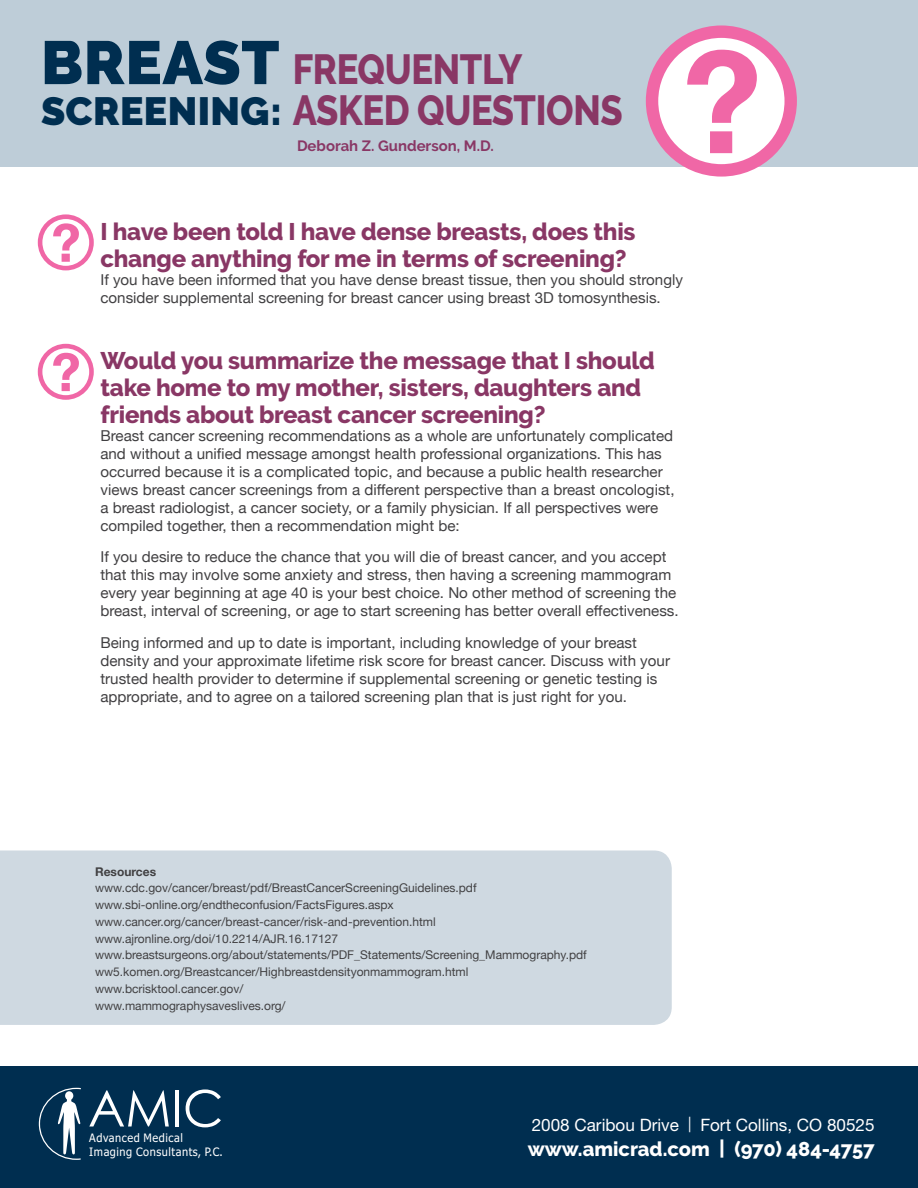
<style>
.page{position:relative;width:918px;height:1188px;background:#fff}
.page>*{position:absolute;margin:0;border:0;box-sizing:border-box;transform-origin:0 0}
.t1{font:700 141.6px "Helvetica Neue";color:#f067a6}
.t2{font:900 60.9px "Raleway";letter-spacing:.01em;color:#002e50}
.t3{font:700 52.5px "Helvetica Neue";color:#f067a6}
.t4{font:800 42px/40.5px "Raleway";letter-spacing:-.01em;color:#893765;scale:.86 1}
.t5{font:800 24px/27px "Raleway";letter-spacing:-.01em;color:#893765}
.t6{font:800 20.1px "Raleway";color:#fff}
.t7{font:17.1px "Helvetica Neue LT Std";color:#fff}
.t8{font:15px/18px "Helvetica Neue";color:#414042}
.t9{font:700 14.85px "Raleway";color:#893765}
.t10{font:12px/16.8px "Helvetica Neue";color:#414042}
.t11{font:700 12px "Helvetica Neue";color:#414042}
.t12{font:11.7px/14px "Tahoma";letter-spacing:.05em;color:#fff;scale:.94 1}
.s1{font-weight:900;font-size:39.3px;color:#002e50}
.s2{font-family:"Raleway"}
</style>
<div class="page">
<div style="left:0;top:850px;width:672px;height:175px;background:#cfd9e1"></div>
<div style="left:0;top:0;width:918px;height:166px;background:#becdd8"></div>
<div style="left:0;top:1066px;width:918px;height:122px;background:#002e50"></div>
<svg style="left:89px;top:1090px;width:80px;height:37px"></svg>
<hr style="left:175px;top:1090px;width:4px;height:37px;background:#fff">
<svg style="left:186px;top:1089px;width:35px;height:38px"></svg>
<svg style="left:39px;top:1088px;width:42px;height:72px"></svg>
<div style="left:652px;top:32px;width:139px;height:138px;background:#fff;border-radius:50%"></div>
<div style="left:646px;top:25px;width:151px;height:152px;border:12px solid #f067a6;border-radius:50%"></div>
<div style="left:38px;top:214px;width:56px;height:56px;border:5px solid #f067a6;border-radius:50%"></div>
<div style="left:38px;top:344px;width:56px;height:56px;border:5px solid #f067a6;border-radius:50%"></div>
<h2 class="t2" style="left:41px;top:27px;width:240px">BREAST</h2>
<h3 class="t4" style="left:41px;top:49px;width:678px;text-indent:252px">Frequently<br><span class="s1">SCREENING:</span> Asked Questions</h3>
<p class="t9" style="left:297px;top:138px;width:198px">Deborah Z. Gunderson, M.D.</p>
<h1 class="t1" style="left:683px;top:-8px;width:80px">?</h1>
<h3 class="t3" style="left:51px;top:202px;width:31px">?</h3>
<h3 class="t3" style="left:51px;top:331px;width:31px">?</h3>
<h3 class="t5" style="left:100px;top:218px;width:537px">I have been told I have dense breasts, does this change anything for me in terms of screening?</h3>
<p class="t8" style="left:100px;top:271px;width:584px">If you have been informed that you have dense breast tissue, then you should strongly consider supplemental screening for breast cancer using breast 3D tomosynthesis.</p>
<h3 class="t5" style="left:100px;top:347px;width:556px">Would you summarize the message that I should take home to my mother, sisters, daughters and friends about breast cancer screening?</h3>
<p class="t8" style="left:100px;top:428px;width:576px">Breast cancer screening recommendations as a whole are unfortunately complicated and without a unified message amongst health professional organizations. This has occurred because it is a complicated topic, and because a public health researcher views breast cancer screenings from a different perspective than a breast oncologist, a breast radiologist, a cancer society, or a family physician. If all perspectives were compiled together, then a recommendation might be:</p>
<p class="t8" style="left:100px;top:549px;width:580px">If you desire to reduce the chance that you will die of breast cancer, and you accept that this may involve some anxiety and stress, then having a screening mammogram every year beginning at age 40 is your best choice. No other method of screening the breast, interval of screening, or age to start screening has better overall effectiveness.</p>
<p class="t8" style="left:100px;top:635px;width:571px">Being informed and up to date is important, including knowledge of your breast density and your approximate lifetime risk score for breast cancer. Discuss with your trusted health provider to determine if supplemental screening or genetic testing is appropriate, and to agree on a tailored screening plan that is just right for you.</p>
<p class="t11" style="left:95px;top:862px;width:63px">Resources</p>
<p class="t10" style="left:95px;top:880px;width:493px">www.cdc.gov/cancer/breast/pdf/BreastCancerScreeningGuidelines.pdf www.sbi-online.org/endtheconfusion/FactsFigures.aspx www.cancer.org/cancer/breast-cancer/risk-and-prevention.html www.ajronline.org/doi/10.2214/AJR.16.17127 www.breastsurgeons.org/about/statements/PDF_Statements/Screening_Mammography.pdf ww5.komen.org/Breastcancer/Highbreastdensityonmammogram.html www.bcrisktool.cancer.gov/<br>www.mammographysaveslives.org/</p>
<p class="t12" style="left:89px;top:1130px;width:143px">Advanced Medical<br>Imaging Consultants, P.C.</p>
<p class="t7" style="left:532px;top:1115px;width:344px">2008 Caribou Drive <span class="s2">|</span> Fort Collins, CO 80525</p>
<h3 class="t6" style="left:528px;top:1137px;width:348px">www.amicrad.com | (970) 484-4757</h3>
</div>
